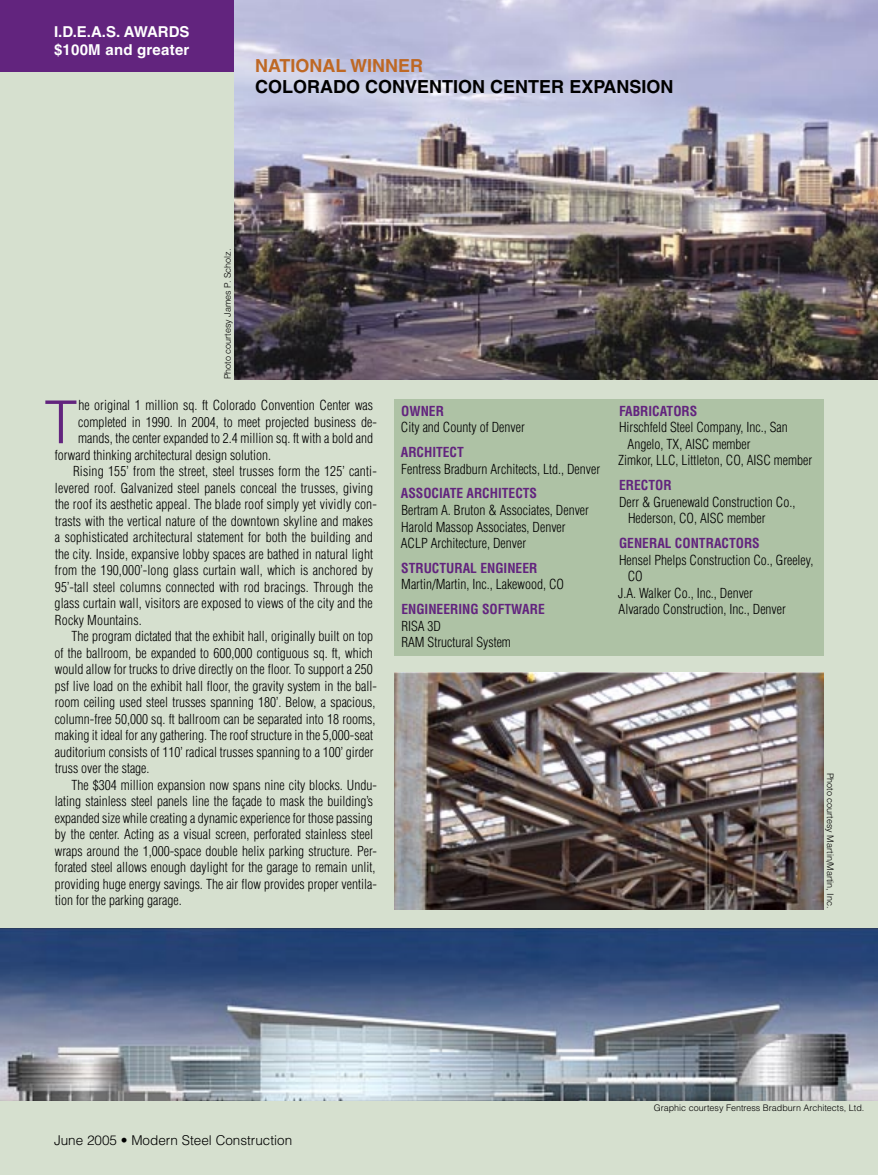
<style>
.page{position:relative;width:878px;height:1175px;background:#fff}
.page>*{position:absolute;margin:0;border:0;box-sizing:border-box;transform-origin:0 0}
.t1{font:300 59.4px "Helvetica";color:#62247e}
.t2{font:700 18px "Helvetica";color:#000}
.t3{font:700 18px "Helvetica";color:#be6824}
.t4{font:700 15px/18px "Helvetica";letter-spacing:.015em;color:#fff}
.t5{font:300 condensed 13.5px/16.5px "Helvetica";color:#000}
.t6{font:700 condensed 13.5px "Helvetica";color:#62247e}
.t7{font:300 13.5px "Helvetica";color:#000}
.t8{font:300 9px "Helvetica";color:#000}
</style>
<div class="page">
<div style="left:0;top:0;width:878px;height:1174px;background:#d6e0cf"></div>
<div style="left:0;top:0;width:878px;height:72px;background:#62247e"></div>
<img style="left:234px;top:0;width:644px;height:380px">
<div style="left:394px;top:399px;width:429px;height:257px;background:#aec2a5"></div>
<img style="left:394px;top:672px;width:430px;height:237px">
<img style="left:0;top:928px;width:878px;height:173px">
<p class="t4" style="left:54px;top:23px;width:137px">I.D.E.A.S. AWARDS $100M and greater</p>
<h2 class="t3" style="left:255px;top:55px;width:169px">NATIONAL WINNER</h2>
<h2 class="t2" style="left:255px;top:76px;width:420px">COLORADO CONVENTION CENTER EXPANSION</h2>
<p class="t8" style="left:222px;top:379px;width:132px;rotate:-90deg">Photo courtesy James P. Scholz.</p>
<h1 class="t1" style="left:44px;top:385px;width:34px">T</h1>
<p class="t5" style="left:78px;top:397px;width:296px">he original 1 million sq. ft Colorado Convention Center was</p>
<p class="t5" style="left:78px;top:413px;width:300px">completed in 1990. In 2004, to meet projected business de-</p>
<p class="t5" style="left:78px;top:430px;width:296px">mands, the center expanded to 2.4 million sq. ft with a bold and</p>
<p class="t5" style="left:55px;top:446px;width:218px">forward thinking architectural design solution.</p>
<p class="t5" style="left:73px;top:463px;width:305px">Rising 155’ from the street, steel trusses form the 125’ canti-</p>
<p class="t5" style="left:55px;top:479px;width:319px">levered roof. Galvanized steel panels conceal the trusses, giving</p>
<p class="t5" style="left:55px;top:496px;width:323px">the roof its aesthetic appeal. The blade roof simply yet vividly con-</p>
<p class="t5" style="left:55px;top:512px;width:319px">trasts with the vertical nature of the downtown skyline and makes</p>
<p class="t5" style="left:55px;top:529px;width:319px">a sophisticated architectural statement for both the building and</p>
<p class="t5" style="left:55px;top:545px;width:320px">the city. Inside, expansive lobby spaces are bathed in natural light</p>
<p class="t5" style="left:55px;top:562px;width:320px">from the 190,000’-long glass curtain wall, which is anchored by</p>
<p class="t5" style="left:55px;top:578px;width:319px">95’-tall steel columns connected with rod bracings. Through the</p>
<p class="t5" style="left:55px;top:595px;width:320px">glass curtain wall, visitors are exposed to views of the city and the</p>
<p class="t5" style="left:55px;top:611px;width:88px">Rocky Mountains.</p>
<p class="t5" style="left:72px;top:628px;width:303px">The program dictated that the exhibit hall, originally built on top</p>
<p class="t5" style="left:55px;top:644px;width:320px">of the ballroom, be expanded to 600,000 contiguous sq. ft, which</p>
<p class="t5" style="left:55px;top:661px;width:319px">would allow for trucks to drive directly on the floor. To support a 250</p>
<p class="t5" style="left:55px;top:677px;width:323px">psf live load on the exhibit hall floor, the gravity system in the ball-</p>
<p class="t5" style="left:55px;top:694px;width:322px">room ceiling used steel trusses spanning 180’. Below, a spacious,</p>
<p class="t5" style="left:55px;top:710px;width:322px">column-free 50,000 sq. ft ballroom can be separated into 18 rooms,</p>
<p class="t5" style="left:55px;top:727px;width:320px">making it ideal for any gathering. The roof structure in the 5,000-seat</p>
<p class="t5" style="left:55px;top:743px;width:320px">auditorium consists of 110’ radical trusses spanning to a 100’ girder</p>
<p class="t5" style="left:55px;top:760px;width:96px">truss over the stage.</p>
<p class="t5" style="left:72px;top:776px;width:307px">The $304 million expansion now spans nine city blocks. Undu-</p>
<p class="t5" style="left:55px;top:793px;width:319px">lating stainless steel panels line the façade to mask the building’s</p>
<p class="t5" style="left:55px;top:809px;width:320px">expanded size while creating a dynamic experience for those passing</p>
<p class="t5" style="left:55px;top:826px;width:319px">by the center. Acting as a visual screen, perforated stainless steel</p>
<p class="t5" style="left:55px;top:842px;width:323px">wraps around the 1,000-space double helix parking structure. Per-</p>
<p class="t5" style="left:55px;top:859px;width:322px">forated steel allows enough daylight for the garage to remain unlit,</p>
<p class="t5" style="left:55px;top:875px;width:323px">providing huge energy savings. The air flow provides proper ventila-</p>
<p class="t5" style="left:55px;top:892px;width:128px">tion for the parking garage.</p>
<p class="t6" style="left:401px;top:402px;width:44px">OWNER</p>
<p class="t5" style="left:401px;top:419px;width:125px">City and County of Denver</p>
<p class="t6" style="left:401px;top:444px;width:65px">ARCHITECT</p>
<p class="t5" style="left:401px;top:460px;width:200px">Fentress Bradburn Architects, Ltd., Denver</p>
<p class="t6" style="left:401px;top:485px;width:138px">ASSOCIATE ARCHITECTS</p>
<p class="t5" style="left:401px;top:502px;width:190px">Bertram A. Bruton &amp; Associates, Denver<br>Harold Massop Associates, Denver<br>ACLP Architecture, Denver</p>
<p class="t6" style="left:401px;top:559px;width:138px">STRUCTURAL ENGINEER</p>
<p class="t5" style="left:401px;top:576px;width:164px">Martin/Martin, Inc., Lakewood, CO</p>
<p class="t6" style="left:401px;top:600px;width:145px">ENGINEERING SOFTWARE</p>
<p class="t5" style="left:401px;top:617px;width:111px">RISA 3D<br>RAM Structural System</p>
<p class="t6" style="left:619px;top:402px;width:80px">FABRICATORS</p>
<p class="t5" style="left:619px;top:419px;width:170px">Hirschfeld Steel Company, Inc., San</p>
<p class="t5" style="left:627px;top:436px;width:124px">Angelo, TX, AISC member</p>
<p class="t5" style="left:618px;top:452px;width:195px">Zimkor, LLC, Littleton, CO, AISC member</p>
<p class="t6" style="left:619px;top:477px;width:54px">ERECTOR</p>
<p class="t5" style="left:628px;top:493px;width:169px;text-indent:-9px">Derr &amp; Gruenewald Construction Co.,<br>Hederson, CO, AISC member</p>
<p class="t6" style="left:619px;top:534px;width:142px">GENERAL CONTRACTORS</p>
<p class="t5" style="left:619px;top:551px;width:196px">Hensel Phelps Construction Co., Greeley,</p>
<p class="t5" style="left:627px;top:568px;width:17px">CO</p>
<p class="t5" style="left:618px;top:584px;width:136px">J.A. Walker Co., Inc., Denver</p>
<p class="t5" style="left:618px;top:601px;width:169px">Alvarado Construction, Inc., Denver</p>
<p class="t8" style="left:836px;top:772px;width:137px;rotate:90deg">Photo courtesy Martin/Martin, Inc.</p>
<p class="t7" style="left:54px;top:1132px;width:240px">June 2005 • Modern Steel Construction</p>
<p class="t8" style="left:653px;top:1101px;width:212px">Graphic courtesy Fentress Bradburn Architects, Ltd.</p>
</div>
